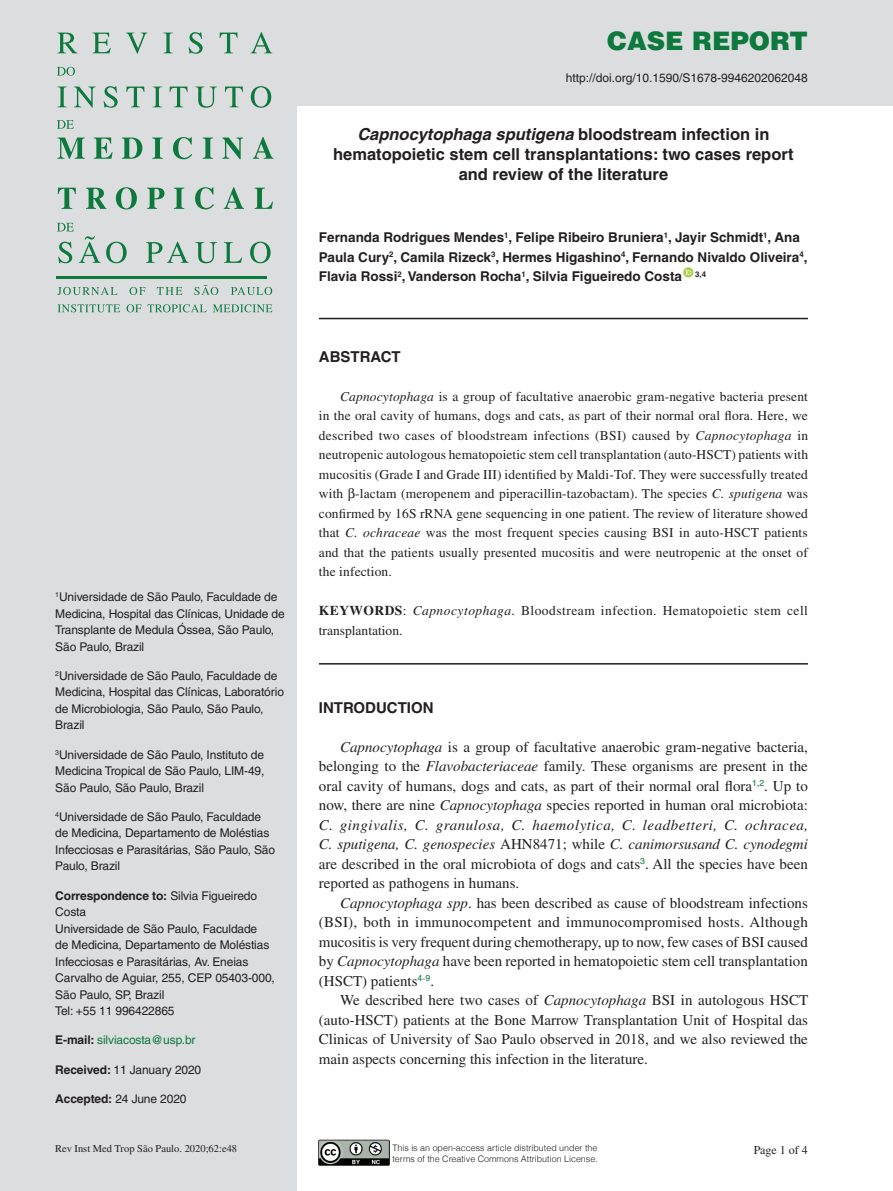
<style>
.page{position:relative;width:893px;height:1191px;background:#fff}
.page>*{position:absolute;margin:0;border:0;box-sizing:border-box;transform-origin:0 0}
.t1{font:900 25.5px "Helvetica";color:#0d793d}
.t2{font:700 16.5px/19.8px "Helvetica";color:#231f20;text-align:center}
.t3{font:15px/19.5px "Times";color:#231f20;text-align:justify}
.t4{font:700 15px "Helvetica";color:#231f20}
.t5{font:13.5px/19.5px "Times";letter-spacing:.01em;color:#231f20;text-align:justify}
.t6{font:700 13.5px/19.5px "Helvetica";color:#231f20}
.t7{font:13.5px/19.5px "Times";letter-spacing:.035em;color:#231f20}
.t8{font:12px/16.5px "Helvetica";letter-spacing:-.01em;color:#231f20}
.t9{font:12px "Helvetica";letter-spacing:-.01em;color:#0d793d}
.t10{font:12px "Times";color:#231f20}
.t11{font:10.5px "Times";color:#231f20}
.t12{font:300 8.85px/10.6px "Helvetica";color:#231f20}
.s1{font-style:italic}
.s2{font-weight:700}
.s3{font-weight:700;color:#231f20}
</style>
<div class="page">
<div style="left:0;top:0;width:297px;height:1191px;background:#dcdddf"></div>
<div style="left:22px;top:0;width:871px;height:106px;background:#dcdddf"></div>
<svg style="left:57px;top:33px;width:21px;height:20px"></svg>
<svg style="left:92px;top:33px;width:19px;height:20px"></svg>
<svg style="left:126px;top:33px;width:21px;height:21px"></svg>
<svg style="left:163px;top:33px;width:10px;height:20px"></svg>
<svg style="left:189px;top:32px;width:14px;height:22px"></svg>
<svg style="left:220px;top:33px;width:18px;height:20px"></svg>
<svg style="left:251px;top:32px;width:21px;height:21px"></svg>
<svg style="left:57px;top:87px;width:10px;height:20px"></svg>
<svg style="left:74px;top:87px;width:22px;height:21px"></svg>
<svg style="left:104px;top:86px;width:14px;height:22px"></svg>
<svg style="left:126px;top:87px;width:18px;height:20px"></svg>
<svg style="left:153px;top:87px;width:9px;height:20px"></svg>
<svg style="left:170px;top:87px;width:18px;height:20px"></svg>
<svg style="left:195px;top:87px;width:22px;height:21px"></svg>
<svg style="left:225px;top:87px;width:18px;height:20px"></svg>
<svg style="left:251px;top:86px;width:20px;height:22px"></svg>
<svg style="left:57px;top:137px;width:28px;height:22px"></svg>
<svg style="left:94px;top:137px;width:19px;height:22px"></svg>
<svg style="left:122px;top:137px;width:20px;height:22px"></svg>
<svg style="left:152px;top:137px;width:11px;height:22px"></svg>
<svg style="left:173px;top:137px;width:19px;height:22px"></svg>
<svg style="left:203px;top:137px;width:10px;height:22px"></svg>
<svg style="left:222px;top:137px;width:21px;height:22px"></svg>
<svg style="left:253px;top:137px;width:20px;height:22px"></svg>
<svg style="left:58px;top:188px;width:18px;height:21px"></svg>
<svg style="left:86px;top:188px;width:20px;height:21px"></svg>
<svg style="left:116px;top:187px;width:21px;height:22px"></svg>
<svg style="left:147px;top:188px;width:17px;height:21px"></svg>
<svg style="left:174px;top:188px;width:10px;height:21px"></svg>
<svg style="left:195px;top:187px;width:19px;height:22px"></svg>
<svg style="left:224px;top:187px;width:20px;height:22px"></svg>
<svg style="left:255px;top:188px;width:18px;height:21px"></svg>
<svg style="left:146px;top:242px;width:43px;height:21px"></svg>
<svg style="left:195px;top:242px;width:22px;height:21px"></svg>
<svg style="left:224px;top:242px;width:18px;height:21px"></svg>
<svg style="left:250px;top:242px;width:21px;height:21px"></svg>
<svg style="left:57px;top:223px;width:70px;height:40px"></svg>
<svg style="left:57px;top:120px;width:17px;height:9px"></svg>
<svg style="left:57px;top:67px;width:18px;height:9px"></svg>
<svg style="left:57px;top:287px;width:60px;height:8px"></svg>
<svg style="left:130px;top:287px;width:15px;height:8px"></svg>
<svg style="left:157px;top:287px;width:25px;height:8px"></svg>
<svg style="left:194px;top:285px;width:24px;height:10px"></svg>
<svg style="left:231px;top:287px;width:41px;height:8px"></svg>
<svg style="left:58px;top:304px;width:62px;height:8px"></svg>
<svg style="left:127px;top:304px;width:14px;height:8px"></svg>
<svg style="left:147px;top:304px;width:60px;height:8px"></svg>
<svg style="left:213px;top:304px;width:59px;height:8px"></svg>
<hr style="left:56px;top:276px;width:210px;height:2px;background:#0c793d">
<img style="left:319px;top:1139px;width:70px;height:26px">
<hr style="left:319px;top:318px;width:489px;height:1px;background:#231f20">
<hr style="left:319px;top:663px;width:489px;height:1px;background:#231f20">
<svg style="left:683px;top:267px;width:10px;height:10px"></svg>
<svg style="left:686px;top:269px;width:5px;height:6px"></svg>
<h1 class="t1" style="left:607px;top:24px;width:202px">CASE REPORT</h1>
<p class="t8" style="left:566px;top:69px;width:244px">http://doi.org/10.1590/S1678-9946202062048</p>
<p class="t2" style="left:333px;top:124px;width:462px"><span class="s1">Capnocytophaga sputigena</span> bloodstream infection in hematopoietic stem cell transplantations: two cases report and review of the literature</p>
<p class="t8" style="left:55px;top:588px;width:231px"><sup>1</sup>Universidade de São Paulo, Faculdade de Medicina, Hospital das Clínicas, Unidade de Transplante de Medula Óssea, São Paulo, São Paulo, Brazil</p>
<p class="t8" style="left:55px;top:667px;width:230px"><sup>2</sup>Universidade de São Paulo, Faculdade de Medicina, Hospital das Clínicas, Laboratório de Microbiologia, São Paulo, São Paulo, Brazil</p>
<p class="t8" style="left:55px;top:746px;width:211px;text-align:justify"><sup>3</sup>Universidade de São Paulo, Instituto de Medicina Tropical de São Paulo, LIM-49, São Paulo, São Paulo, Brazil</p>
<p class="t8" style="left:55px;top:808px;width:221px"><sup>4</sup>Universidade de São Paulo, Faculdade de Medicina, Departamento de Moléstias Infecciosas e Parasitárias, São Paulo, São Paulo, Brazil</p>
<p class="t8" style="left:55px;top:887px;width:221px"><span class="s2">Correspondence to:</span> Silvia Figueiredo<br>Costa<br>Universidade de São Paulo, Faculdade<br>de Medicina, Departamento de Moléstias<br>Infecciosas e Parasitárias, Av. Eneias<br>Carvalho de Aguiar, 255, CEP 05403-000,<br>São Paulo, SP, Brazil<br>Tel: +55 11 996422865</p>
<p class="t9" style="left:55px;top:1033px;width:142px"><span class="s3">E-mail:</span> silviacosta@usp.br</p>
<p class="t8" style="left:55px;top:1061px;width:148px"><span class="s2">Received:</span> 11 January 2020</p>
<p class="t8" style="left:55px;top:1090px;width:133px"><span class="s2">Accepted:</span> 24 June 2020</p>
<p class="t6" style="left:319px;top:227px;width:490px">Fernanda Rodrigues Mendes<sup>1</sup>, Felipe Ribeiro Bruniera<sup>1</sup>, Jayir Schmidt<sup>1</sup>, Ana<br>Paula Cury<sup>2</sup>, Camila Rizeck<sup>3</sup>, Hermes Higashino<sup>4</sup>, Fernando Nivaldo Oliveira<sup>4</sup>,<br>Flavia Rossi<sup>2</sup>, Vanderson Rocha<sup>1</sup>, Silvia Figueiredo Costa <sup>3,4</sup></p>
<p class="t4" style="left:319px;top:347px;width:83px">ABSTRACT</p>
<p class="t5" style="left:319px;top:386px;width:491px;text-indent:21px"><span class="s1">Capnocytophaga</span> is a group of facultative anaerobic gram-negative bacteria present in the oral cavity of humans, dogs and cats, as part of their normal oral flora. Here, we described two cases of bloodstream infections (BSI) caused by <span class="s1">Capnocytophaga</span> in neutropenic autologous hematopoietic stem cell transplantation (auto-HSCT) patients with mucositis (Grade I and Grade III) identified by Maldi-Tof. They were successfully treated with -lactam (meropenem and piperacillin-tazobactam). The species <span class="s1">C. sputigena</span> was confirmed by 16S rRNA gene sequencing in one patient. The review of literature showed that <span class="s1">C. ochraceae</span> was the most frequent species causing BSI in auto-HSCT patients and that the patients usually presented mucositis and were neutropenic at the onset of the infection.</p>
<p class="t7" style="left:319px;top:601px;width:491px"><span class="s2">KEYWORDS</span>: <span class="s1">Capnocytophaga</span>. Bloodstream infection. Hematopoietic stem cell transplantation.</p>
<p class="t4" style="left:319px;top:698px;width:116px">INTRODUCTION</p>
<p class="t3" style="left:319px;top:737px;width:491px;text-indent:21px"><span class="s1">Capnocytophaga</span> is a group of facultative anaerobic gram-negative bacteria, belonging to the <span class="s1">Flavobacteriaceae</span> family. These organisms are present in the oral cavity of humans, dogs and cats, as part of their normal oral flora<sup>1</sup><sup>,</sup><sup>2</sup>. Up to now, there are nine <span class="s1">Capnocytophaga</span> species reported in human oral microbiota:<br><span class="s1">C. gingivalis, C. granulosa, C. haemolytica, C. leadbetteri, C. ochracea, C. sputigena, C. genospecies</span> AHN8471; while <span class="s1">C. canimorsusand C. cynodegmi </span>are described in the oral microbiota of dogs and cats<sup>3</sup>. All the species have been reported as pathogens in humans.</p>
<p class="t3" style="left:319px;top:893px;width:491px;text-indent:21px"><span class="s1">Capnocytophaga spp</span>. has been described as cause of bloodstream infections (BSI), both in immunocompetent and immunocompromised hosts. Although mucositis is very frequent during chemotherapy, up to now, few cases of BSI caused by <span class="s1">Capnocytophaga</span> have been reported in hematopoietic stem cell transplantation (HSCT) patients<sup>4</sup><sup>-</sup><sup>9</sup>.</p>
<p class="t3" style="left:319px;top:990px;width:491px;text-indent:21px">We described here two cases of <span class="s1">Capnocytophaga</span> BSI in autologous HSCT (auto-HSCT) patients at the Bone Marrow Transplantation Unit of Hospital das Clinicas of University of Sao Paulo observed in 2018, and we also reviewed the main aspects concerning this infection in the literature.</p>
<p class="t12" style="left:392px;top:1142px;width:207px">This is an open-access article distributed under the terms of the Creative Commons Attribution License.</p>
<p class="t11" style="left:55px;top:1143px;width:183px">Rev Inst Med Trop São Paulo. 2020;62:e48</p>
<p class="t10" style="left:754px;top:1142px;width:56px">Page 1 of 4</p>
</div>
